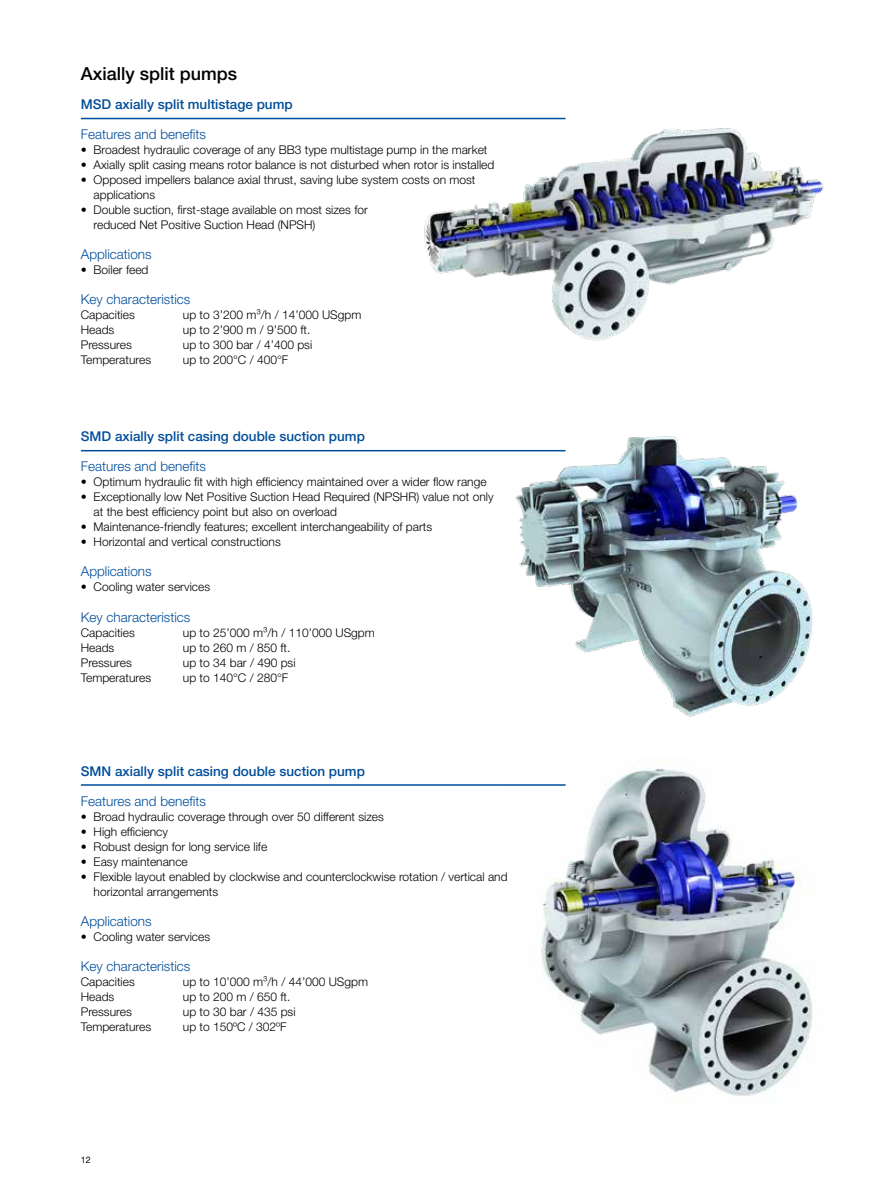
<style>
.page{position:relative;width:893px;height:1191px;background:#fff}
.page>*{position:absolute;margin:0;border:0;box-sizing:border-box;transform-origin:0 0}
.t1{font:500 18px "Helvetica Neue LT Pro";color:#000}
.t2{font:300 13.5px "Helvetica Neue LT Pro";color:#004e9b}
.t3{font:500 13.5px "Helvetica Neue LT Pro";color:#004e9b}
.t4{font:300 12px/15px "Helvetica Neue LT Pro";color:#000}
.t5{font:9px "Helvetica Neue LT Pro";color:#000}
</style>
<div class="page">
<img style="left:501px;top:768px;width:311px;height:328px">
<img style="left:403px;top:117px;width:421px;height:224px">
<hr style="left:81px;top:118px;width:485px;height:1px;background:#004e9b">
<hr style="left:81px;top:450px;width:485px;height:1px;background:#004e9b">
<img style="left:456px;top:436px;width:357px;height:281px">
<hr style="left:81px;top:784px;width:485px;height:1px;background:#004e9b">
<h1 class="t1" style="left:81px;top:63px;width:158px">Axially split pumps</h1>
<p class="t3" style="left:81px;top:96px;width:213px">MSD axially split multistage pump</p>
<p class="t2" style="left:81px;top:126px;width:127px">Features and benefits</p>
<p class="t4" style="left:81px;top:142px;width:408px">• Broadest hydraulic coverage of any BB3 type multistage pump in the market</p>
<p class="t4" style="left:81px;top:157px;width:415px">• Axially split casing means rotor balance is not disturbed when rotor is installed</p>
<p class="t4" style="left:94px;top:172px;width:383px;text-indent:-13px">• Opposed impellers balance axial thrust, saving lube system costs on most applications</p>
<p class="t4" style="left:94px;top:202px;width:276px;text-indent:-13px">• Double suction, first-stage available on most sizes for reduced Net Positive Suction Head (NPSH)</p>
<p class="t2" style="left:81px;top:246px;width:72px">Applications</p>
<p class="t4" style="left:81px;top:262px;width:69px">• Boiler feed</p>
<p class="t2" style="left:81px;top:291px;width:111px">Key characteristics</p>
<p class="t4" style="left:81px;top:307px;width:56px">Capacities</p>
<p class="t4" style="left:183px;top:307px;width:180px">up to 3’200 m³/h / 14’000 USgpm</p>
<p class="t4" style="left:81px;top:322px;width:35px">Heads</p>
<p class="t4" style="left:183px;top:322px;width:129px">up to 2’900 m / 9’500 ft.</p>
<p class="t4" style="left:81px;top:337px;width:52px">Pressures</p>
<p class="t4" style="left:183px;top:337px;width:131px">up to 300 bar / 4’400 psi</p>
<p class="t4" style="left:81px;top:352px;width:72px">Temperatures</p>
<p class="t4" style="left:183px;top:352px;width:107px">up to 200°C / 400°F</p>
<p class="t3" style="left:81px;top:428px;width:286px">SMD axially split casing double suction pump</p>
<p class="t2" style="left:81px;top:458px;width:127px">Features and benefits</p>
<p class="t4" style="left:81px;top:474px;width:407px">• Optimum hydraulic fit with high efficiency maintained over a wider flow range</p>
<p class="t4" style="left:94px;top:489px;width:401px;text-indent:-13px">• Exceptionally low Net Positive Suction Head Required (NPSHR) value not only at the best efficiency point but also on overload</p>
<p class="t4" style="left:81px;top:519px;width:353px">• Maintenance-friendly features; excellent interchangeability of parts</p>
<p class="t4" style="left:81px;top:534px;width:201px">• Horizontal and vertical constructions</p>
<p class="t2" style="left:81px;top:563px;width:72px">Applications</p>
<p class="t4" style="left:81px;top:579px;width:131px">• Cooling water services</p>
<p class="t2" style="left:81px;top:608px;width:111px">Key characteristics</p>
<p class="t4" style="left:81px;top:624px;width:56px">Capacities</p>
<p class="t4" style="left:183px;top:624px;width:193px">up to 25’000 m³/h / 110’000 USgpm</p>
<p class="t4" style="left:81px;top:639px;width:35px">Heads</p>
<p class="t4" style="left:183px;top:639px;width:109px">up to 260 m / 850 ft.</p>
<p class="t4" style="left:81px;top:654px;width:52px">Pressures</p>
<p class="t4" style="left:183px;top:654px;width:114px">up to 34 bar / 490 psi</p>
<p class="t4" style="left:81px;top:669px;width:72px">Temperatures</p>
<p class="t4" style="left:183px;top:669px;width:107px">up to 140°C / 280°F</p>
<p class="t3" style="left:81px;top:763px;width:286px">SMN axially split casing double suction pump</p>
<p class="t2" style="left:81px;top:792px;width:127px">Features and benefits</p>
<p class="t4" style="left:81px;top:808px;width:305px">• Broad hydraulic coverage through over 50 different sizes</p>
<p class="t4" style="left:81px;top:823px;width:89px">• High efficiency</p>
<p class="t4" style="left:81px;top:838px;width:188px">• Robust design for long service life</p>
<p class="t4" style="left:81px;top:853px;width:109px">• Easy maintenance</p>
<p class="t4" style="left:94px;top:868px;width:415px;text-indent:-13px">• Flexible layout enabled by clockwise and counterclockwise rotation / vertical and horizontal arrangements</p>
<p class="t2" style="left:81px;top:912px;width:72px">Applications</p>
<p class="t4" style="left:81px;top:928px;width:131px">• Cooling water services</p>
<p class="t2" style="left:81px;top:957px;width:111px">Key characteristics</p>
<p class="t4" style="left:81px;top:973px;width:56px">Capacities</p>
<p class="t4" style="left:183px;top:973px;width:187px">up to 10’000 m³/h / 44’000 USgpm</p>
<p class="t4" style="left:81px;top:988px;width:35px">Heads</p>
<p class="t4" style="left:183px;top:988px;width:109px">up to 200 m / 650 ft.</p>
<p class="t4" style="left:81px;top:1003px;width:52px">Pressures</p>
<p class="t4" style="left:183px;top:1003px;width:114px">up to 30 bar / 435 psi</p>
<p class="t4" style="left:81px;top:1018px;width:72px">Temperatures</p>
<p class="t4" style="left:183px;top:1018px;width:105px">up to 150ºC / 302ºF</p>
<p class="t5" style="left:81px;top:1154px;width:12px">12</p>
</div>
